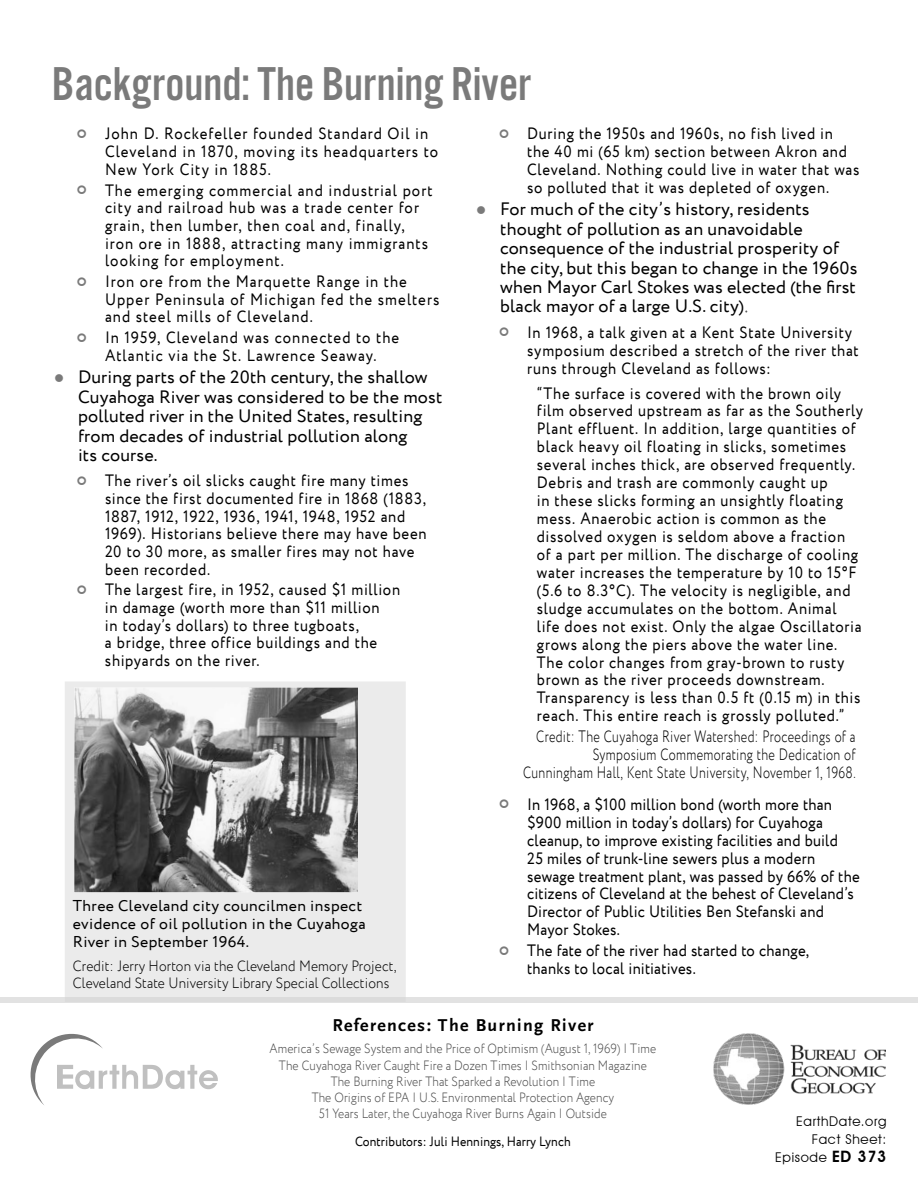
<style>
.page{position:relative;width:918px;height:1188px;background:#fff}
.page>*{position:absolute;margin:0;border:0;box-sizing:border-box;transform-origin:0 0}
.t1{font:49.35px "Alternate Got No 3 D";color:#7a7a7a}
.t2{font:18px/19.4px "Circe";letter-spacing:.01em;color:#000}
.t3{font:700 18px "Scala Sans Pro";letter-spacing:.075em;color:#000}
.t4{font:16.5px/18px "Circe";letter-spacing:.045em;color:#000;scale:.9 1}
.t5{font:16.5px/18px "Circe";letter-spacing:.015em;color:#000;scale:.9 1}
.t6{font:16.5px/17.7px "Circe";letter-spacing:.065em;color:#000;scale:.9 1}
.t7{font:16.5px/17.7px "Circe";letter-spacing:.07em;color:#000;scale:.9 1}
.t8{font:300 16.5px/18px "Circe";letter-spacing:.03em;color:#000;text-align:right;scale:.75 1}
.t9{font:15.75px/18px "Circe";letter-spacing:.025em;color:#000}
.t10{font:300 15px/18px "Circe";letter-spacing:.01em;color:#000;scale:.9 1}
.t11{font:300 13.5px/16.2px "Circe";letter-spacing:.01em;color:#4b4b4b;text-align:center;scale:.87 1}
.t12{font:13.5px "Circe";letter-spacing:.01em;color:#000;scale:.9 1}
.t13{font:13.5px/18px "Avant Garde IT Cby BT";letter-spacing:.05em;color:#000;text-align:right}
.s1{color:#7a7a7a}
.s2{color:#fff}
.s3{font-weight:600;font-size:15.75px}
</style>
<div class="page">
<div style="left:63px;top:681px;width:344px;height:317px;background:#ebebeb"></div>
<svg style="left:72px;top:686px;width:288px;height:208px;background:#7c7c7c"></svg>
<img style="left:713px;top:1034px;width:173px;height:71px">
<svg style="left:30px;top:1033px;width:188px;height:72px"></svg>
<div style="left:0;top:998px;width:918px;height:5px;background:#e2e2e2"></div>
<h1 class="t1" style="left:52px;top:58px;width:480px">Background: The Burning River</h1>
<p class="t6" style="left:105px;top:126px;width:372px">John D. Rockefeller founded Standard Oil in<br>Cleveland in 1870, moving its headquarters to<br>New York City in 1885.</p>
<p class="t7" style="left:105px;top:182px;width:366px">The emerging commercial and industrial port city and railroad hub was a trade center for grain, then lumber, then coal and, finally, iron ore in 1888, attracting many immigrants looking for employment.</p>
<p class="t6" style="left:105px;top:273px;width:373px">Iron ore from the Marquette Range in the<br>Upper Peninsula of Michigan fed the smelters and steel mills of Cleveland.</p>
<p class="t6" style="left:105px;top:329px;width:328px">In 1959, Cleveland was connected to the<br>Atlantic via the St. Lawrence Seaway.</p>
<p class="t2" style="left:78px;top:368px;width:366px;text-indent:-24px"><span class="s1">●</span> During parts of the 20th century, the shallow Cuyahoga River was considered to be the most polluted river in the United States, resulting from decades of industrial pollution along<br>its course.</p>
<p class="t4" style="left:105px;top:472px;width:359px">The river’s oil slicks caught fire many times since the first documented fire in 1868 (1883, 1887, 1912, 1922, 1936, 1941, 1948, 1952 and 1969). Historians believe there may have been 20 to 30 more, as smaller fires may not have been recorded.</p>
<p class="t4" style="left:105px;top:582px;width:329px">The largest fire, in 1952, caused $1 million in damage (worth more than $11 million<br>in today’s dollars) to three tugboats,<br>a bridge, three office buildings and the shipyards on the river.</p>
<p class="t9" style="left:73px;top:897px;width:294px">Three Cleveland city councilmen inspect evidence of oil pollution in the Cuyahoga<br>River in September 1964.</p>
<p class="t10" style="left:73px;top:957px;width:361px">Credit: Jerry Horton via the Cleveland Memory Project,<br>Cleveland State University Library Special Collections</p>
<p class="t4" style="left:527px;top:126px;width:371px">During the 1950s and 1960s, no fish lived in<br>the 40 mi (65 km) section between Akron and Cleveland. Nothing could live in water that was so polluted that it was depleted of oxygen.</p>
<p class="t2" style="left:500px;top:200px;width:359px;text-indent:-24px"><span class="s1">●</span> For much of the city’s history, residents thought of pollution as an unavoidable consequence of the industrial prosperity of the city, but this began to change in the 1960s when Mayor Carl Stokes was elected (the first black mayor of a large U.S. city)<span class="s2">.</span></p>
<p class="t4" style="left:527px;top:324px;width:370px">In 1968, a talk given at a Kent State University symposium described a stretch of the river that runs through Cleveland as follows:</p>
<p class="t4" style="left:537px;top:384px;width:364px">“The surface is covered with the brown oily film observed upstream as far as the Southerly Plant effluent. In addition, large quantities of black heavy oil floating in slicks, sometimes several inches thick, are observed frequently.<br>Debris and trash are commonly caught up<br>in these slicks forming an unsightly floating mess. Anaerobic action is common as the dissolved oxygen is seldom above a fraction of a part per million. The discharge of cooling water increases the temperature by 10 to 15°F (5.6 to 8.3°C). The velocity is negligible, and sludge accumulates on the bottom. Animal life does not exist. Only the algae Oscillatoria grows along the piers above the water line.<br>The color changes from gray-brown to rusty brown as the river proceeds downstream.<br>Transparency is less than 0.5 ft (0.15 m) in this reach. This entire reach is grossly polluted.”</p>
<p class="t8" style="left:523px;top:728px;width:445px">Credit: The Cuyahoga River Watershed: Proceedings of a<br>Symposium Commemorating the Dedication of<br>Cunningham Hall, Kent State University, November 1, 1968.</p>
<p class="t5" style="left:527px;top:796px;width:371px">In 1968, a $100 million bond (worth more than $900 million in today’s dollars) for Cuyahoga cleanup, to improve existing facilities and build<br>25 miles of trunk-line sewers plus a modern sewage treatment plant, was passed by 66% of the citizens of Cleveland at the behest of Cleveland’s Director of Public Utilities Ben Stefanski and Mayor Stokes.</p>
<p class="t5" style="left:527px;top:942px;width:315px">The fate of the river had started to change, thanks to local initiatives.</p>
<p class="t3" style="left:332px;top:1014px;width:263px">References: The Burning River</p>
<p class="t11" style="left:270px;top:1041px;width:446px">America’s Sewage System and the Price of Optimism (August 1, 1969) | Time The Cuyahoga River Caught Fire a Dozen Times | Smithsonian Magazine The Burning River That Sparked a Revolution | Time<br>The Origins of EPA | U.S. Environmental Protection Agency<br>51 Years Later, the Cuyahoga River Burns Again | Outside</p>
<p class="t12" style="left:355px;top:1132px;width:241px">Contributors: Juli Hennings, Harry Lynch</p>
<p class="t13" style="left:775px;top:1113px;width:113px">EarthDate.org<br>Fact Sheet:<br>Episode <span class="s3">ED 373</span></p>
</div>
